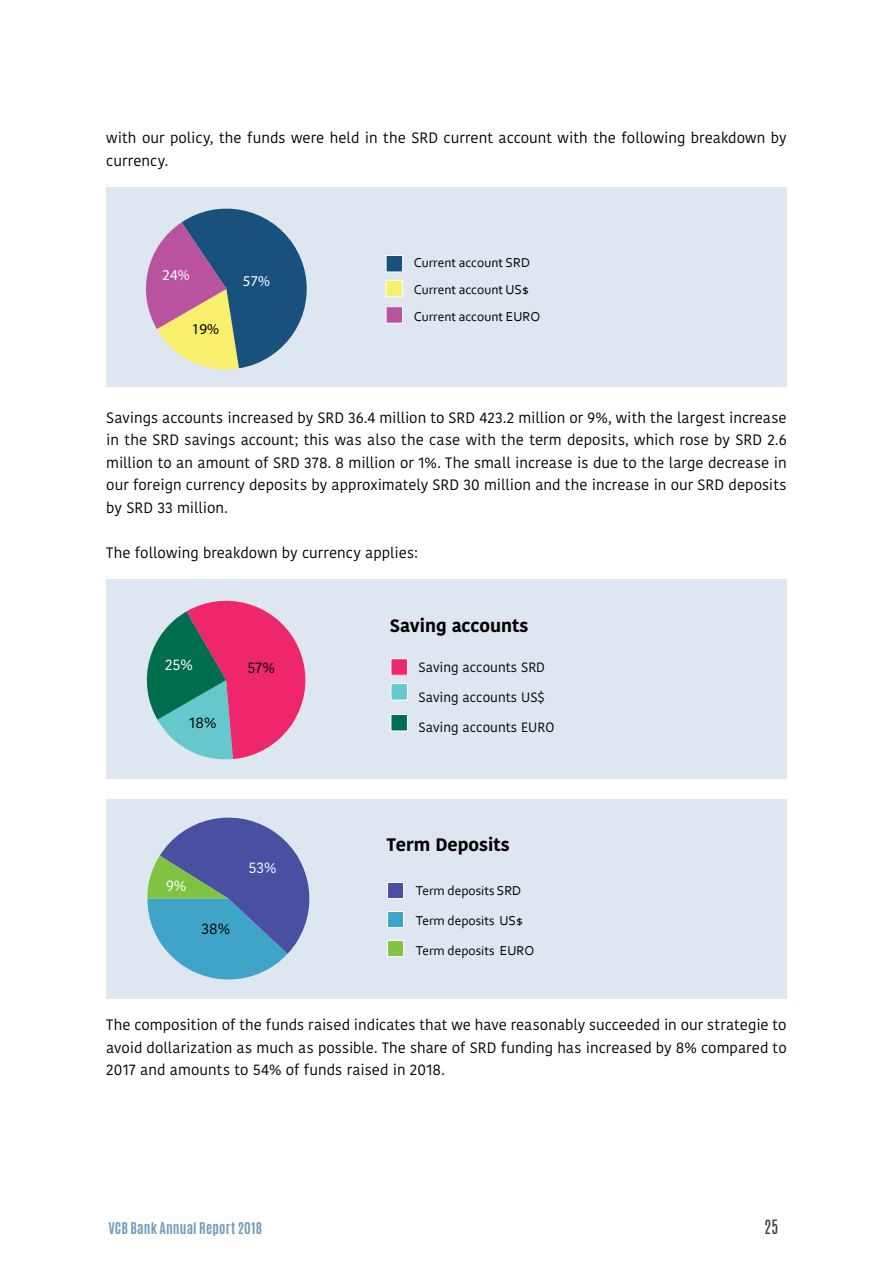
<style>
.page{position:relative;width:893px;height:1263px;background:#fff}
.page>*{position:absolute;margin:0;border:0;box-sizing:border-box;transform-origin:0 0}
.t1{font:700 18px "Kohinoor Devanagari";color:#000}
.t2{font:16.5px "Antonio";color:#414042}
.t3{font:15px/22.5px "Kohinoor Devanagari";letter-spacing:.005em;color:#000;text-align:justify}
.t4{font:15px "Kohinoor Devanagari";color:#fff}
.t5{font:15px "Myriad Pro";color:#fff}
.t6{font:15px "Myriad Pro";color:#000}
.t7{font:13.5px/27px "Corbel";color:#000}
.t8{font:13.5px "Kohinoor Devanagari";color:#000}
.t9{font:700 13.5px "Antonio";letter-spacing:.01em;color:#6f9cbb}
</style>
<div class="page">
<div style="left:106px;top:187px;width:681px;height:200px;background:#dee7ef"></div>
<div style="left:106px;top:579px;width:681px;height:199px;background:#dee7ef"></div>
<div style="left:106px;top:799px;width:681px;height:200px;background:#dee7ef"></div>
<svg style="left:146px;top:208px;width:161px;height:162px"></svg>
<div style="left:386px;top:255px;width:17px;height:17px;background:#17517c"></div>
<div style="left:386px;top:255px;width:17px;height:17px;border:1px solid #fff"></div>
<div style="left:386px;top:307px;width:17px;height:16px;background:#b9539f"></div>
<div style="left:386px;top:306px;width:17px;height:18px;border:1px solid #fff"></div>
<div style="left:386px;top:280px;width:17px;height:17px;background:#f8ef6c"></div>
<div style="left:386px;top:280px;width:17px;height:17px;border:1px solid #fff"></div>
<svg style="left:146px;top:600px;width:160px;height:160px"></svg>
<div style="left:391px;top:659px;width:16px;height:16px;background:#ee266c"></div>
<div style="left:391px;top:658px;width:17px;height:18px;border:1px solid #fff"></div>
<div style="left:391px;top:714px;width:16px;height:17px;background:#006e4d"></div>
<div style="left:391px;top:714px;width:17px;height:17px;border:1px solid #fff"></div>
<div style="left:391px;top:683px;width:16px;height:17px;background:#64c8cc"></div>
<div style="left:391px;top:683px;width:17px;height:17px;border:1px solid #fff"></div>
<svg style="left:147px;top:817px;width:163px;height:163px"></svg>
<div style="left:388px;top:882px;width:16px;height:16px;background:#494fa1"></div>
<div style="left:387px;top:882px;width:17px;height:17px;border:1px solid #fff"></div>
<div style="left:388px;top:940px;width:16px;height:16px;background:#80c342"></div>
<div style="left:387px;top:940px;width:17px;height:17px;border:1px solid #fff"></div>
<div style="left:388px;top:911px;width:16px;height:16px;background:#3ea5c9"></div>
<div style="left:387px;top:911px;width:17px;height:17px;border:1px solid #fff"></div>
<p class="t3" style="left:106px;top:127px;width:682px">with our policy, the funds were held in the SRD current account with the following breakdown by currency.</p>
<p class="t5" style="left:162px;top:266px;width:29px">24%</p>
<p class="t6" style="left:192px;top:320px;width:29px">19%</p>
<p class="t5" style="left:243px;top:272px;width:29px">57%</p>
<p class="t7" style="left:414px;top:250px;width:128px">Current account SRD<br>Current account US$<br>Current account EURO</p>
<p class="t3" style="left:106px;top:406px;width:682px">Savings accounts increased by SRD 36.4 million to SRD 423.2 million or 9%, with the largest increase in the SRD savings account; this was also the case with the term deposits, which rose by SRD 2.6 million to an amount of SRD 378. 8 million or 1%. The small increase is due to the large decrease in our foreign currency deposits by approximately SRD 30 million and the increase in our SRD deposits by SRD 33 million.</p>
<p class="t3" style="left:106px;top:541px;width:313px">The following breakdown by currency applies:</p>
<p class="t4" style="left:165px;top:656px;width:29px">25%</p>
<p class="t3" style="left:248px;top:656px;width:29px">57%</p>
<p class="t3" style="left:189px;top:711px;width:29px">18%</p>
<p class="t4" style="left:166px;top:876px;width:22px">9%</p>
<p class="t3" style="left:202px;top:917px;width:30px">38%</p>
<p class="t4" style="left:249px;top:859px;width:30px">53%</p>
<p class="t1" style="left:390px;top:609px;width:140px">Saving accounts</p>
<p class="t8" style="left:419px;top:659px;width:128px">Saving accounts SRD</p>
<p class="t8" style="left:419px;top:689px;width:128px">Saving accounts US$</p>
<p class="t8" style="left:419px;top:719px;width:137px">Saving accounts EURO</p>
<p class="t1" style="left:387px;top:829px;width:124px">Term Deposits</p>
<p class="t7" style="left:416px;top:878px;width:107px">Term deposits SRD</p>
<p class="t7" style="left:416px;top:908px;width:109px">Term deposits US$</p>
<p class="t7" style="left:416px;top:938px;width:120px">Term deposits EURO</p>
<p class="t3" style="left:106px;top:1014px;width:682px">The composition of the funds raised indicates that we have reasonably succeeded in our strategie to avoid dollarization as much as possible. The share of SRD funding has increased by 8% compared to 2017 and amounts to 54% of funds raised in 2018.</p>
<p class="t9" style="left:108px;top:1219px;width:155px">VCB Bank Annual Report 2018</p>
<p class="t2" style="left:764px;top:1215px;width:16px">25</p>
</div>
